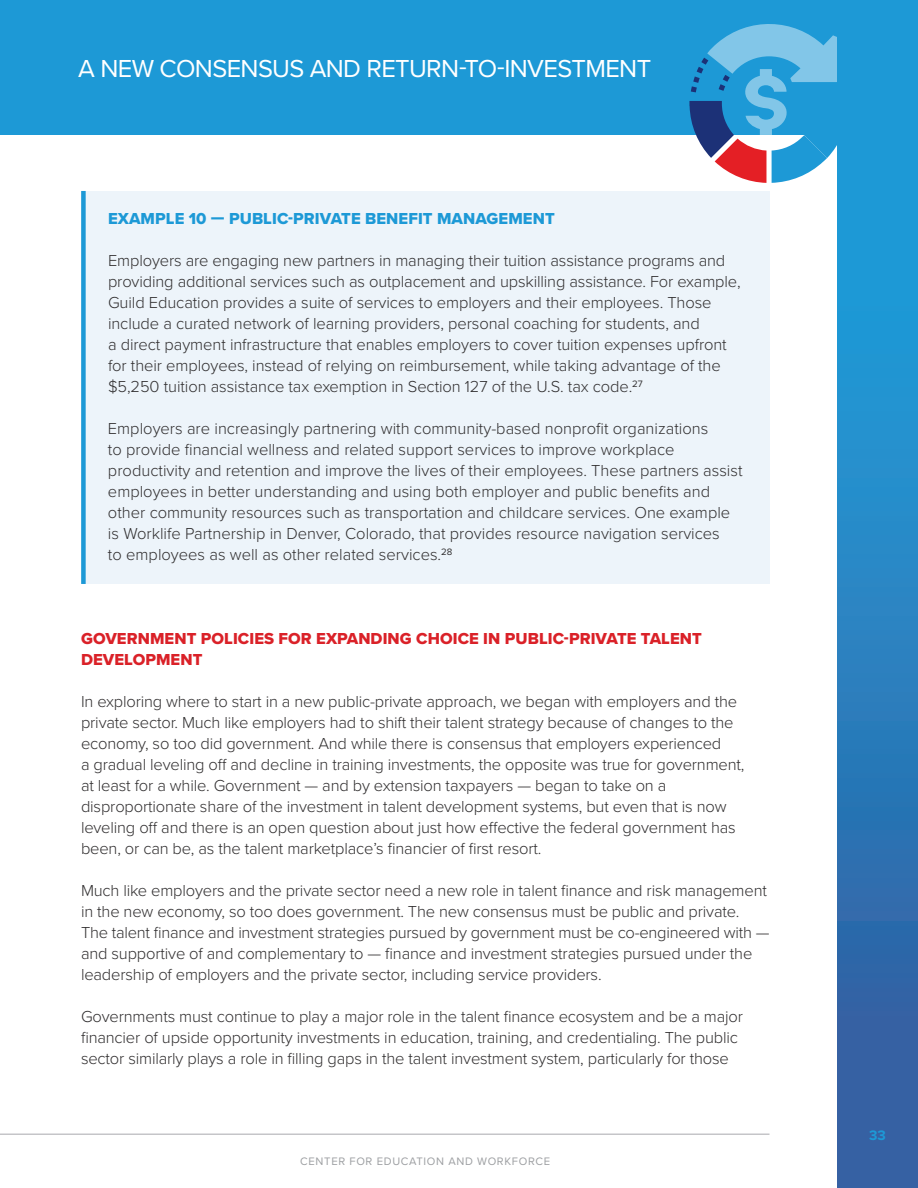
<style>
.page{position:relative;width:918px;height:1188px;background:#fff}
.page>*{position:absolute;margin:0;border:0;box-sizing:border-box;transform-origin:0 0}
.t1{font:25.5px "Proxima Nova";letter-spacing:-.025em;color:#fff}
.t2{font:300 16.5px/21px "Proxima Nova";letter-spacing:-.01em;color:#312f30}
.t3{font:16.5px/21px "Proxima Nova Extrabld";letter-spacing:.005em;color:#da2128}
.t4{font:16.5px "Proxima Nova Extrabld";letter-spacing:.005em;color:#1d99d6}
.t5{font:700 14.25px "Proxima Nova";color:#1d99d6}
.t6{font:11.25px "Proxima Nova";letter-spacing:.06em;color:#9d9fa2}
</style>
<div class="page">
<div style="left:0;top:0;width:918px;height:1188px;background:linear-gradient(to bottom,#19a6e1,#365ea0)"></div>
<div style="left:0;top:135px;width:837px;height:1053px;background:#fff"></div>
<svg style="left:689px;top:24px;width:160px;height:159px;background:#5ca2ce"></svg>
<hr style="left:0;top:1134px;width:770px;height:1px;background:#a8a9ad">
<div style="left:81px;top:191px;width:689px;height:393px;background:#edf4fa"></div>
<div style="left:81px;top:191px;width:5px;height:393px;background:#1d99d6"></div>
<h1 class="t1" style="left:78px;top:50px;width:574px">A NEW CONSENSUS AND RETURN-TO-INVESTMENT</h1>
<p class="t4" style="left:108px;top:206px;width:448px">EXAMPLE 10 — PUBLIC-PRIVATE BENEFIT MANAGEMENT</p>
<p class="t2" style="left:108px;top:249px;width:634px">Employers are engaging new partners in managing their tuition assistance programs and providing additional services such as outplacement and upskilling assistance. For example, Guild Education provides a suite of services to employers and their employees. Those include a curated network of learning providers, personal coaching for students, and<br>a direct payment infrastructure that enables employers to cover tuition expenses upfront for their employees, instead of relying on reimbursement, while taking advantage of the $5,250 tuition assistance tax exemption in Section 127 of the U.S. tax code.<sup>27</sup></p>
<p class="t2" style="left:108px;top:417px;width:636px">Employers are increasingly partnering with community-based nonprofit organizations<br>to provide financial wellness and related support services to improve workplace productivity and retention and improve the lives of their employees. These partners assist employees in better understanding and using both employer and public benefits and other community resources such as transportation and childcare services. One example is Worklife Partnership in Denver, Colorado, that provides resource navigation services<br>to employees as well as other related services.<sup>28</sup></p>
<p class="t3" style="left:81px;top:628px;width:622px">GOVERNMENT POLICIES FOR EXPANDING CHOICE IN PUBLIC-PRIVATE TALENT<br>DEVELOPMENT</p>
<p class="t2" style="left:81px;top:690px;width:665px">In exploring where to start in a new public-private approach, we began with employers and the private sector. Much like employers had to shift their talent strategy because of changes to the economy, so too did government. And while there is consensus that employers experienced<br>a gradual leveling off and decline in training investments, the opposite was true for government, at least for a while. Government — and by extension taxpayers — began to take on a disproportionate share of the investment in talent development systems, but even that is now leveling off and there is an open question about just how effective the federal government has been, or can be, as the talent marketplace’s financier of first resort.</p>
<p class="t2" style="left:81px;top:879px;width:690px">Much like employers and the private sector need a new role in talent finance and risk management in the new economy, so too does government. The new consensus must be public and private.<br>The talent finance and investment strategies pursued by government must be co-engineered with — and supportive of and complementary to — finance and investment strategies pursued under the leadership of employers and the private sector, including service providers.</p>
<p class="t2" style="left:81px;top:1005px;width:664px">Governments must continue to play a major role in the talent finance ecosystem and be a major financier of upside opportunity investments in education, training, and credentialing. The public sector similarly plays a role in filling gaps in the talent investment system, particularly for those</p>
<p class="t6" style="left:300px;top:1152px;width:251px">CENTER FOR EDUCATION AND WORKFORCE</p>
<p class="t5" style="left:869px;top:1124px;width:18px">33</p>
</div>
